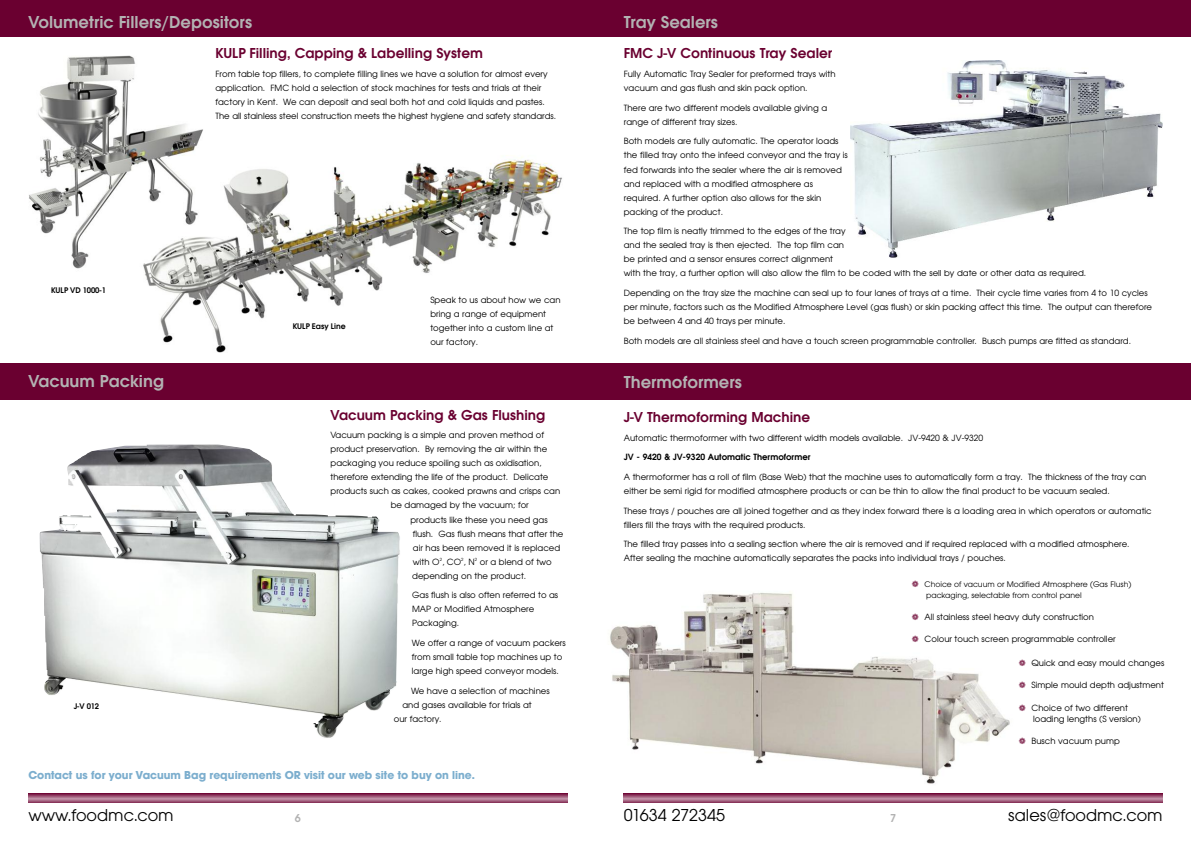
<style>
.page{position:relative;width:1191px;height:842px;background:#fff}
.page>*{position:absolute;margin:0;border:0;box-sizing:border-box;transform-origin:0 0}
.t1{font:600 18px "Avant Garde Gothic Itc T";color:#b3b3b3}
.t2{font:18px "Avant Garde Gothic Itc T";color:#000}
.t3{font:600 15px "Avant Garde Gothic Itc T";color:#6a0030}
.t4{font:700 12px "Avant Garde Gothic Itc T";color:#7caece}
.t5{font:600 12px "Avant Garde Gothic Itc T";color:#b3b3b3}
.t6{font:8.5px/14px "Avant Garde";color:#000}
.t7{font:8.5px/11.3px "Avant Garde Gothic Itc T";color:#000}
.t8{font:600 8.5px "Avant Garde";color:#000}
.t9{font:600 8.5px "Avant Garde Gothic Itc T";color:#000}
.s1{color:#6a0030}
</style>
<div class="page">
<div style="left:0;top:0;width:595px;height:37px;background:#6a0030"></div>
<svg style="left:28px;top:794px;width:539px;height:9px;background:#9f5b7a"></svg>
<div style="left:0;top:363px;width:595px;height:37px;background:#6a0030"></div>
<img style="left:38px;top:55px;width:165px;height:78px">
<svg style="left:29px;top:133px;width:76px;height:136px"></svg>
<img style="left:105px;top:133px;width:457px;height:220px">
<img style="left:40px;top:445px;width:360px;height:293px">
<div style="left:595px;top:0;width:596px;height:37px;background:#6a0030"></div>
<svg style="left:624px;top:794px;width:538px;height:9px;background:#9f5b7a"></svg>
<div style="left:595px;top:363px;width:596px;height:37px;background:#6a0030"></div>
<img style="left:610px;top:593px;width:400px;height:191px">
<img style="left:850px;top:60px;width:312px;height:197px">
<h1 class="t1" style="left:28px;top:11px;width:225px">Volumetric Fillers/Depositors</h1>
<h2 class="t3" style="left:215px;top:44px;width:269px">KULP Filling, Capping &amp; Labelling System</h2>
<p class="t6" style="left:215px;top:67px;width:342px">From table top fillers, to complete filling lines we have a solution for almost every application. FMC hold a selection of stock machines for tests and trials at their factory in Kent. We can deposit and seal both hot and cold liquids and pastes.<br>The all stainless steel construction meets the highest hygiene and safety standards.</p>
<p class="t9" style="left:51px;top:285px;width:56px">KULP VD 1000-1</p>
<h1 class="t1" style="left:28px;top:370px;width:137px">Vacuum Packing</h1>
<p class="t9" style="left:74px;top:701px;width:27px">J-V 012</p>
<p class="t9" style="left:293px;top:321px;width:55px">KULP Easy Line</p>
<p class="t6" style="left:430px;top:293px;width:132px">Speak to us about how we can bring a range of equipment together into a custom line at our factory.</p>
<h2 class="t3" style="left:330px;top:406px;width:216px">Vacuum Packing &amp; Gas Flushing</h2>
<p class="t6" style="left:330px;top:429px;width:215px">Vacuum packing is a simple and proven method of</p>
<p class="t6" style="left:330px;top:443px;width:218px">product preservation. By removing the air within the</p>
<p class="t6" style="left:330px;top:457px;width:212px">packaging you reduce spoiling such as oxidisation,</p>
<p class="t6" style="left:330px;top:471px;width:219px">therefore extending the life of the product. Delicate</p>
<p class="t6" style="left:330px;top:485px;width:231px">products such as cakes, cooked prawns and crisps can</p>
<p class="t6" style="left:391px;top:499px;width:140px">be damaged by the vacuum; for</p>
<p class="t6" style="left:410px;top:513px;width:139px">products like these you need gas</p>
<p class="t6" style="left:413px;top:527px;width:152px">flush. Gas flush means that after the</p>
<p class="t6" style="left:413px;top:541px;width:149px">air has been removed it is replaced</p>
<p class="t6" style="left:413px;top:555px;width:140px">with O<sup>2</sup>, CO<sup>2</sup>, N<sup>2</sup> or a blend of two</p>
<p class="t6" style="left:412px;top:569px;width:115px">depending on the product.</p>
<p class="t6" style="left:412px;top:588px;width:148px">Gas flush is also often referred to as<br>MAP or Modified Atmosphere<br>Packaging.</p>
<p class="t6" style="left:412px;top:636px;width:155px">We offer a range of vacuum packers from small table top machines up to large high speed conveyor models.</p>
<p class="t6" style="left:411px;top:684px;width:140px">We have a selection of machines</p>
<p class="t6" style="left:402px;top:698px;width:131px">and gases available for trials at</p>
<p class="t6" style="left:394px;top:712px;width:49px">our factory.</p>
<h3 class="t4" style="left:28px;top:768px;width:448px">Contact us for your Vacuum Bag requirements OR visit our web site to buy on line.</h3>
<h1 class="t2" style="left:28px;top:804px;width:147px">www.foodmc.com</h1>
<h3 class="t5" style="left:295px;top:810px;width:7px">6</h3>
<h1 class="t1" style="left:624px;top:11px;width:96px">Tray Sealers</h1>
<h2 class="t3" style="left:624px;top:44px;width:210px">FMC J-V Continuous Tray Sealer</h2>
<p class="t6" style="left:624px;top:67px;width:213px">Fully Automatic Tray Sealer for preformed trays with vacuum and gas flush and skin pack option.</p>
<p class="t6" style="left:624px;top:101px;width:205px">There are two different models available giving a range of different tray sizes.</p>
<p class="t6" style="left:624px;top:135px;width:225px">Both models are fully automatic. The operator loads the filled tray onto the infeed conveyor and the tray is fed forwards into the sealer where the air is removed and replaced with a modified atmosphere as required. A further option also allows for the skin packing of the product.</p>
<p class="t6" style="left:624px;top:224px;width:464px">The top film is neatly trimmed to the edges of the tray<br>and the sealed tray is then ejected. The top film can<br>be printed and a sensor ensures correct alignment<br>with the tray, a further option will also allow the film to be coded with the sell by date or other data as required.</p>
<p class="t6" style="left:624px;top:286px;width:530px">Depending on the tray size the machine can seal up to four lanes of trays at a time. Their cycle time varies from 4 to 10 cycles per minute, factors such as the Modified Atmosphere Level (gas flush) or skin packing affect this time. The output can therefore be between 4 and 40 trays per minute.</p>
<p class="t6" style="left:624px;top:334px;width:509px">Both models are all stainless steel and have a touch screen programmable controller. Busch pumps are fitted as standard.</p>
<h1 class="t1" style="left:624px;top:371px;width:120px">Thermoformers</h1>
<h2 class="t3" style="left:624px;top:408px;width:188px">J-V Thermoforming Machine</h2>
<p class="t6" style="left:624px;top:431px;width:361px">Automatic thermoformer with two different width models available. JV-9420 &amp; JV-9320</p>
<p class="t8" style="left:624px;top:452px;width:188px">JV - 9420 &amp; JV-9320 Automatic Thermoformer</p>
<p class="t6" style="left:624px;top:470px;width:524px">A thermoformer has a roll of film (Base Web) that the machine uses to automatically form a tray. The thickness of the tray can either be semi rigid for modified atmosphere products or can be thin to allow the final product to be vacuum sealed.</p>
<p class="t6" style="left:624px;top:504px;width:529px">These trays / pouches are all joined together and as they index forward there is a loading area in which operators or automatic fillers fill the trays with the required products.</p>
<p class="t6" style="left:624px;top:537px;width:507px">The filled tray passes into a sealing section where the air is removed and if required replaced with a modified atmosphere.<br>After sealing the machine automatically separates the packs into individual trays / pouches.</p>
<p class="t7" style="left:926px;top:578px;width:207px;text-indent:-14px"><span class="s1">❁</span> Choice of vacuum or Modified Atmosphere (Gas Flush) packaging, selectable from control panel</p>
<p class="t6" style="left:912px;top:610px;width:184px"><span class="s1">❁</span> All stainless steel heavy duty construction</p>
<p class="t6" style="left:912px;top:632px;width:205px"><span class="s1">❁</span> Colour touch screen programmable controller</p>
<p class="t6" style="left:1019px;top:656px;width:147px"><span class="s1">❁</span> Quick and easy mould changes</p>
<p class="t6" style="left:1019px;top:678px;width:146px"><span class="s1">❁</span> Simple mould depth adjustment</p>
<p class="t6" style="left:1033px;top:702px;width:109px;line-height:11.3px;text-indent:-14px"><span class="s1">❁</span> Choice of two different loading lengths (S version)</p>
<p class="t6" style="left:1019px;top:734px;width:102px"><span class="s1">❁</span> Busch vacuum pump</p>
<h1 class="t2" style="left:624px;top:804px;width:103px">01634 272345</h1>
<h3 class="t5" style="left:890px;top:810px;width:7px">7</h3>
<h1 class="t2" style="left:1008px;top:804px;width:156px">sales@foodmc.com</h1>
</div>
